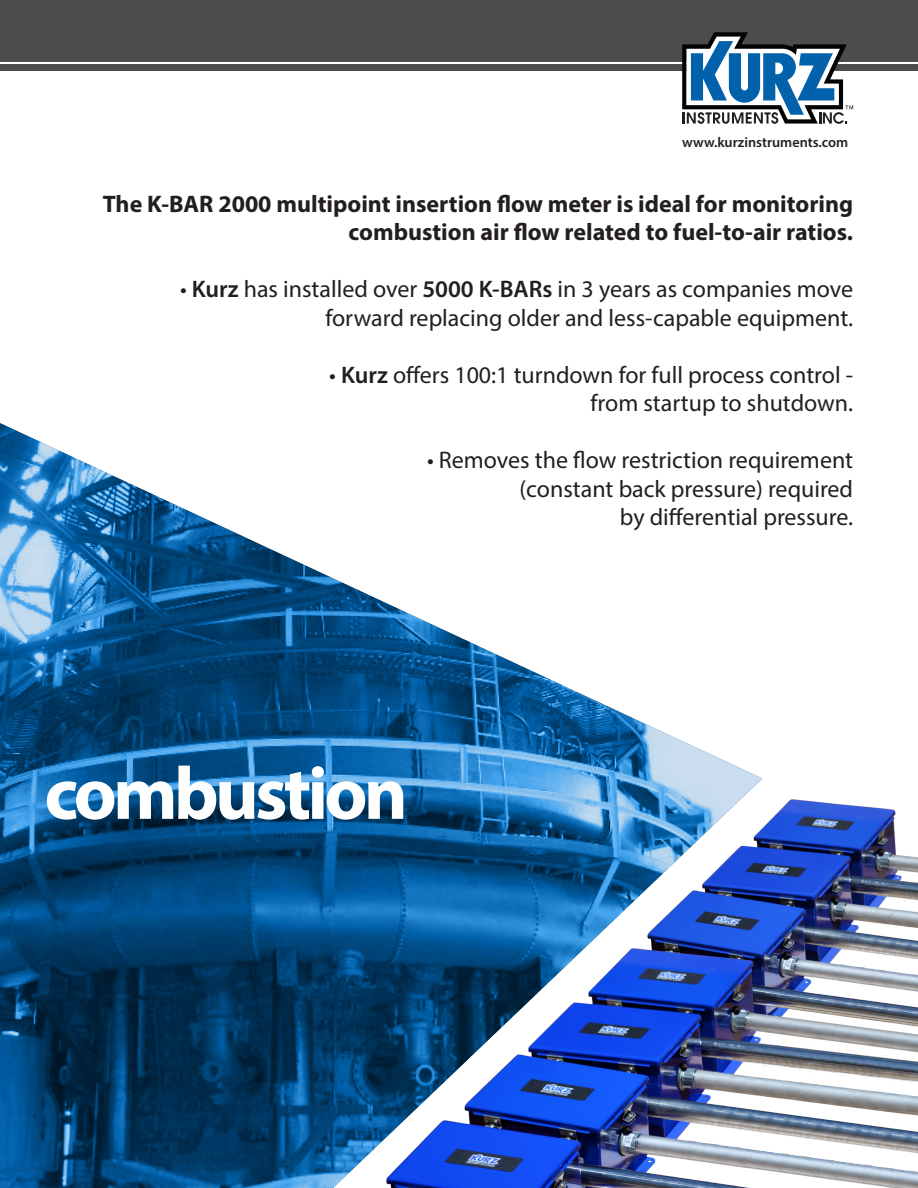
<style>
.page{position:relative;width:918px;height:1188px;background:#fff}
.page>*{position:absolute;margin:0;border:0;box-sizing:border-box;transform-origin:0 0}
.Cover_productName_gr{font:700 75px "Myriad Pro";letter-spacing:-.05em;color:#fff}
.t1{font:24px/28.5px "Myriad Pro";color:#231f20;text-align:right}
.t2{font:700 24px/28.5px "Myriad Pro";color:#231f20;text-align:right}
.Cover_companyInfo_wh{font:600 14.25px "Myriad Pro";color:#231f20}
.s1{font-weight:600}
</style>
<div class="page">
<img style="left:0;top:423px;width:762px;height:765px">
<img style="left:379px;top:789px;width:539px;height:399px">
<div style="left:0;top:0;width:918px;height:61px;background:#4b4c4d"></div>
<div style="left:0;top:64px;width:918px;height:6px;background:#4b4c4d"></div>
<svg style="left:682px;top:32px;width:171px;height:92px"></svg>
<p class="Cover_companyInfo_wh" style="left:682px;top:133px;width:168px">www.kurzinstruments.com</p>
<p class="t2" style="left:103px;top:189px;width:752px">The K-BAR 2000 multipoint insertion flow meter is ideal for monitoring combustion air flow related to fuel-to-air ratios.</p>
<p class="t1" style="left:180px;top:275px;width:675px">• <span class="s1">Kurz</span> has installed over <span class="s1">5000 K-BARs</span> in 3 years as companies move forward replacing older and less-capable equipment.</p>
<p class="t1" style="left:329px;top:360px;width:525px">• <span class="s1">Kurz</span> offers 100:1 turndown for full process control - from startup to shutdown.</p>
<p class="t1" style="left:427px;top:446px;width:428px">• Removes the flow restriction requirement (constant back pressure) required</p>
<p class="t1" style="left:620px;top:503px;width:235px">by differential pressure.</p>
<p class="Cover_productName_gr" style="left:44px;top:745px;width:365px">combustion</p>
</div>
